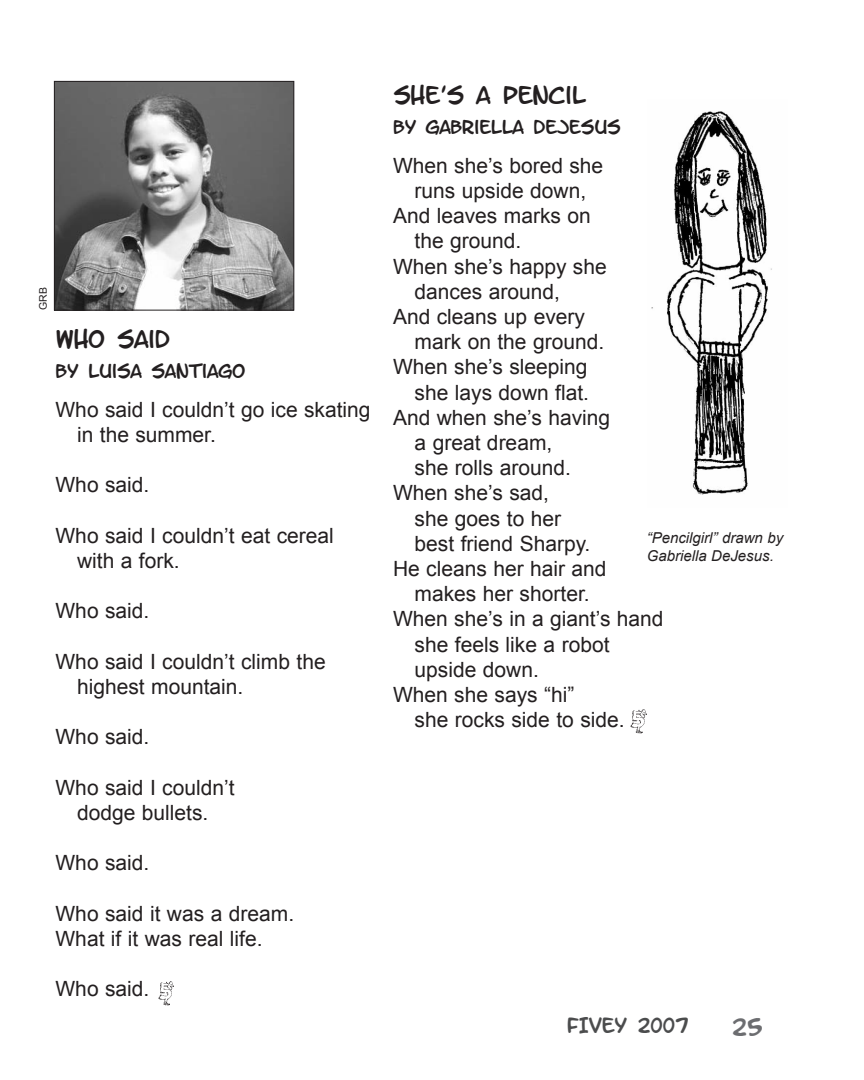
<style>
.page{position:relative;width:864px;height:1080px;background:#fff}
.page>*{position:absolute;margin:0;border:0;box-sizing:border-box;transform-origin:0 0}
.t1{font:21px/25.2px "Arial";color:#231f20}
.t2{font:21px "Letter O Matic";color:#231f20}
.t3{font:21px "Letter O Matic";color:#6c6d70}
.t4{font:18px "Letter O Matic";color:#4b4c4d}
.t5{font:16.5px "Letter O Matic";color:#231f20}
.t6{font:italic 15px/18px "Arial";color:#231f20}
.t7{font:10.5px "Arial";color:#231f20}
</style>
<div class="page">
<img style="left:158px;top:981px;width:16px;height:24px">
<img style="left:631px;top:709px;width:15px;height:24px">
<img style="left:56px;top:83px;width:236px;height:225px">
<div style="left:54px;top:81px;width:240px;height:229px;border:1px solid #231f20"></div>
<img style="left:651px;top:111px;width:121px;height:384px">
<p class="t7" style="left:37px;top:310px;width:24px;rotate:-90deg">GRB</p>
<p class="t2" style="left:56px;top:326px;width:116px">WHO SAID</p>
<p class="t5" style="left:56px;top:361px;width:191px">BY LUISA SANTIAGO</p>
<p class="t1" style="left:77px;top:397px;width:295px;text-indent:-22px">Who said I couldn’t go ice skating in the summer.</p>
<p class="t1" style="left:56px;top:472px;width:95px">Who said.</p>
<p class="t1" style="left:77px;top:523px;width:258px;text-indent:-22px">Who said I couldn’t eat cereal with a fork.</p>
<p class="t1" style="left:56px;top:598px;width:95px">Who said.</p>
<p class="t1" style="left:77px;top:649px;width:250px;text-indent:-22px">Who said I couldn’t climb the highest mountain.</p>
<p class="t1" style="left:56px;top:724px;width:95px">Who said.</p>
<p class="t1" style="left:56px;top:775px;width:181px;text-align:center">Who said I couldn’t dodge bullets.</p>
<p class="t1" style="left:56px;top:850px;width:95px">Who said.</p>
<p class="t1" style="left:56px;top:901px;width:240px">Who said it was a dream.<br>What if it was real life.</p>
<p class="t1" style="left:56px;top:976px;width:95px">Who said.</p>
<p class="t2" style="left:393px;top:82px;width:194px">SHE’S A PENCIL</p>
<p class="t5" style="left:393px;top:117px;width:229px">BY GABRIELLA DEJESUS</p>
<p class="t1" style="left:393px;top:153px;width:212px">When she’s bored she</p>
<p class="t1" style="left:415px;top:178px;width:173px">runs upside down,</p>
<p class="t1" style="left:393px;top:203px;width:199px">And leaves marks on</p>
<p class="t1" style="left:415px;top:228px;width:108px">the ground.</p>
<p class="t1" style="left:393px;top:254px;width:215px">When she’s happy she</p>
<p class="t1" style="left:415px;top:279px;width:147px">dances around,</p>
<p class="t1" style="left:393px;top:304px;width:194px">And cleans up every</p>
<p class="t1" style="left:415px;top:329px;width:191px">mark on the ground.</p>
<p class="t1" style="left:393px;top:354px;width:196px">When she’s sleeping</p>
<p class="t1" style="left:415px;top:380px;width:176px">she lays down flat.</p>
<p class="t1" style="left:393px;top:405px;width:219px">And when she’s having</p>
<p class="t1" style="left:415px;top:430px;width:139px">a great dream,</p>
<p class="t1" style="left:415px;top:455px;width:158px">she rolls around.</p>
<p class="t1" style="left:393px;top:480px;width:158px">When she’s sad,</p>
<p class="t1" style="left:415px;top:506px;width:148px">she goes to her</p>
<p class="t1" style="left:415px;top:531px;width:177px">best friend Sharpy.</p>
<p class="t1" style="left:393px;top:556px;width:215px">He cleans her hair and</p>
<p class="t1" style="left:415px;top:581px;width:177px">makes her shorter.</p>
<p class="t1" style="left:393px;top:606px;width:272px">When she’s in a giant’s hand</p>
<p class="t1" style="left:415px;top:632px;width:196px">she feels like a robot</p>
<p class="t1" style="left:415px;top:657px;width:126px">upside down.</p>
<p class="t1" style="left:393px;top:682px;width:183px">When she says “hi”</p>
<p class="t1" style="left:415px;top:707px;width:212px">she rocks side to side.</p>
<p class="t6" style="left:647px;top:529px;width:138px">“Pencilgirl” drawn by<br>Gabriella DeJesus.</p>
<p class="t4" style="left:567px;top:1015px;width:123px">FIVEY 2007</p>
<p class="t3" style="left:732px;top:1015px;width:32px">25</p>
</div>
